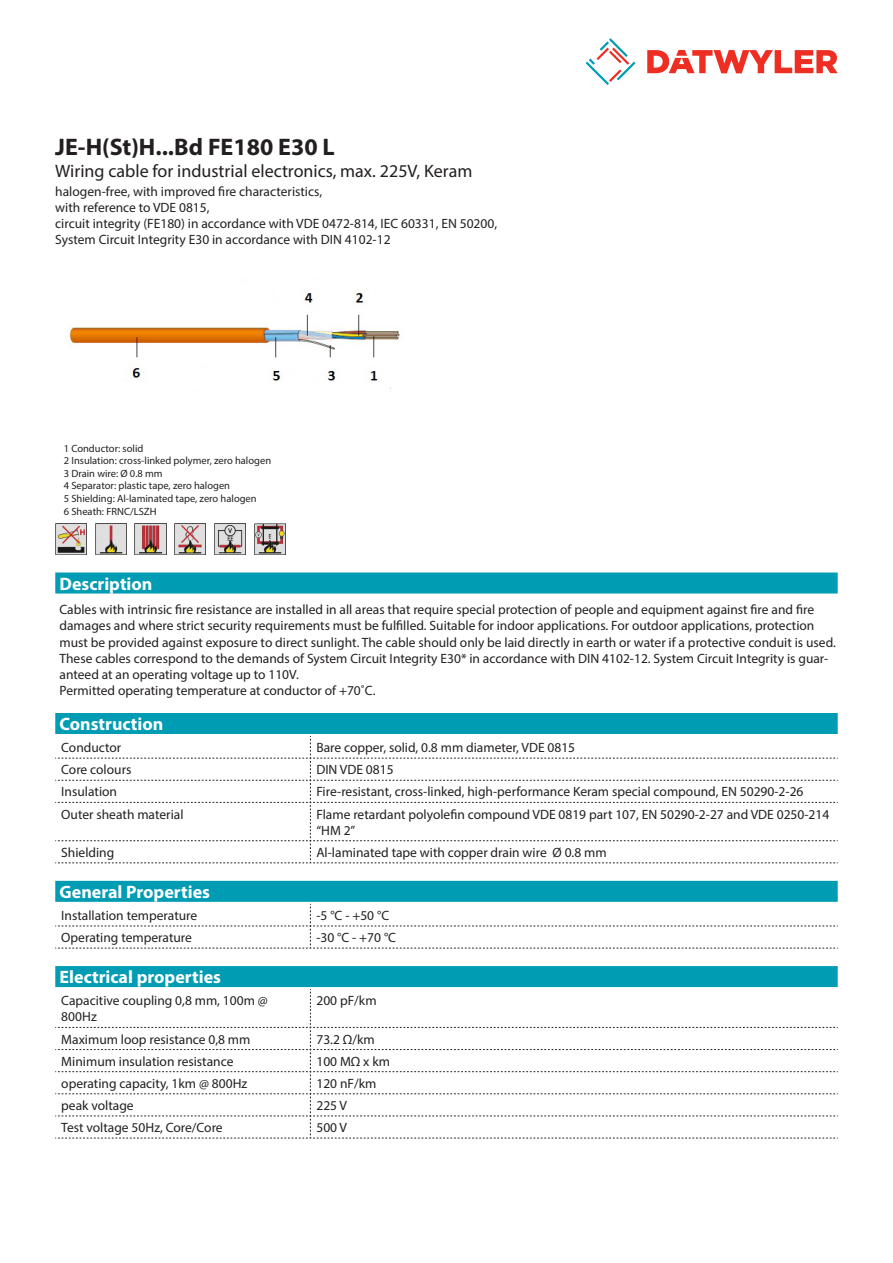
<style>
.page{position:relative;width:893px;height:1263px;background:#fff}
.page>*{position:absolute;margin:0;border:0;box-sizing:border-box;transform-origin:0 0}
.Product_Head{font:700 24px "Myriad Pro";color:#231f20}
.Standard_Head_Proper{font:700 18px "Myriad Pro";color:#fff}
.SubHead{font:18px "Myriad Pro";color:#231f20}
.Standard_text{font:13.5px/16.2px "Myriad Pro";color:#231f20}
.myriad_light_propert{font:13.5px/16.2px "Myriad Pro";color:#231f20}
.imagetext{font:10.5px/12.6px "Myriad Pro";color:#231f20}
</style>
<div class="page">
<svg style="left:586px;top:38px;width:49px;height:47px"></svg>
<svg style="left:647px;top:50px;width:191px;height:23px"></svg>
<div style="left:55px;top:713px;width:783px;height:21px;background:#009cb3"></div>
<svg style="left:55px;top:736px;width:783px;height:127px"></svg>
<img style="left:68px;top:290px;width:332px;height:99px">
<div style="left:55px;top:572px;width:783px;height:21px;background:#009cb3"></div>
<img style="left:254px;top:524px;width:31px;height:31px">
<img style="left:214px;top:524px;width:31px;height:31px">
<img style="left:174px;top:524px;width:32px;height:31px">
<img style="left:135px;top:524px;width:31px;height:31px">
<img style="left:95px;top:524px;width:31px;height:31px">
<img style="left:55px;top:524px;width:32px;height:31px">
<div style="left:55px;top:881px;width:783px;height:21px;background:#009cb3"></div>
<svg style="left:55px;top:904px;width:783px;height:45px"></svg>
<div style="left:55px;top:966px;width:783px;height:21px;background:#009cb3"></div>
<svg style="left:55px;top:989px;width:783px;height:150px"></svg>
<p class="Product_Head" style="left:55px;top:131px;width:281px">JE-H(St)H...Bd FE180 E30 L</p>
<p class="SubHead" style="left:55px;top:160px;width:419px">Wiring cable for industrial electronics, max. 225V, Keram</p>
<p class="Standard_text" style="left:55px;top:183px;width:443px">halogen-free, with improved fire characteristics,<br>with reference to VDE 0815,<br>circuit integrity (FE180) in accordance with VDE 0472-814, IEC 60331, EN 50200, System Circuit Integrity E30 in accordance with DIN 4102-12</p>
<p class="imagetext" style="left:64px;top:442px;width:209px">1 Conductor: solid<br>2 Insulation: cross-linked polymer, zero halogen<br>3 Drain wire: Ø 0.8 mm<br>4 Separator: plastic tape, zero halogen<br>5 Shielding: Al-laminated tape, zero halogen<br>6 Sheath: FRNC/LSZH</p>
<p class="Standard_Head_Proper" style="left:60px;top:572px;width:94px">Description</p>
<p class="Standard_text" style="left:60px;top:601px;width:778px">Cables with intrinsic fire resistance are installed in all areas that require special protection of people and equipment against fire and fire damages and where strict security requirements must be fulfilled. Suitable for indoor applications. For outdoor applications, protection must be provided against exposure to direct sunlight. The cable should only be laid directly in earth or water if a protective conduit is used.<br>These cables correspond to the demands of System Circuit Integrity E30* in accordance with DIN 4102-12. System Circuit Integrity is guar&shy;anteed at an operating voltage up to 110V.<br>Permitted operating temperature at conductor of +70˚C.</p>
<p class="Standard_Head_Proper" style="left:60px;top:712px;width:105px">Construction</p>
<p class="myriad_light_propert" style="left:61px;top:739px;width:62px">Conductor</p>
<p class="myriad_light_propert" style="left:316px;top:739px;width:260px">Bare copper, solid, 0.8 mm diameter, VDE 0815</p>
<p class="myriad_light_propert" style="left:61px;top:761px;width:72px">Core colours</p>
<p class="myriad_light_propert" style="left:316px;top:761px;width:79px">DIN VDE 0815</p>
<p class="myriad_light_propert" style="left:61px;top:783px;width:57px">Insulation</p>
<p class="myriad_light_propert" style="left:316px;top:783px;width:489px">Fire-resistant, cross-linked, high-performance Keram special compound, EN 50290-2-26</p>
<p class="myriad_light_propert" style="left:61px;top:806px;width:124px">Outer sheath material</p>
<p class="myriad_light_propert" style="left:316px;top:806px;width:514px">Flame retardant polyolefin compound VDE 0819 part 107, EN 50290-2-27 and VDE 0250-214 “HM 2”</p>
<p class="myriad_light_propert" style="left:61px;top:844px;width:55px">Shielding</p>
<p class="myriad_light_propert" style="left:316px;top:844px;width:292px">Al-laminated tape with copper drain wire Ø 0.8 mm</p>
<p class="Standard_Head_Proper" style="left:60px;top:880px;width:152px">General Properties</p>
<p class="myriad_light_propert" style="left:61px;top:907px;width:137px">Installation temperature</p>
<p class="myriad_light_propert" style="left:316px;top:907px;width:74px">-5 °C - +50 °C</p>
<p class="myriad_light_propert" style="left:61px;top:929px;width:132px">Operating temperature</p>
<p class="myriad_light_propert" style="left:316px;top:929px;width:81px">-30 °C - +70 °C</p>
<p class="Standard_Head_Proper" style="left:60px;top:965px;width:163px">Electrical properties</p>
<p class="myriad_light_propert" style="left:61px;top:992px;width:208px">Capacitive coupling 0,8 mm, 100m @<br>800Hz</p>
<p class="myriad_light_propert" style="left:316px;top:992px;width:62px">200 pF/km</p>
<p class="myriad_light_propert" style="left:61px;top:1031px;width:191px">Maximum loop resistance 0,8 mm</p>
<p class="myriad_light_propert" style="left:316px;top:1031px;width:60px">73.2 Ω/km</p>
<p class="myriad_light_propert" style="left:61px;top:1053px;width:174px">Minimum insulation resistance</p>
<p class="myriad_light_propert" style="left:316px;top:1053px;width:75px">100 MΩ x km</p>
<p class="myriad_light_propert" style="left:61px;top:1075px;width:188px">operating capacity, 1km @ 800Hz</p>
<p class="myriad_light_propert" style="left:316px;top:1075px;width:62px">120 nF/km</p>
<p class="myriad_light_propert" style="left:61px;top:1097px;width:74px">peak voltage</p>
<p class="myriad_light_propert" style="left:316px;top:1097px;width:32px">225 V</p>
<p class="myriad_light_propert" style="left:61px;top:1119px;width:163px">Test voltage 50Hz, Core/Core</p>
<p class="myriad_light_propert" style="left:316px;top:1119px;width:32px">500 V</p>
</div>
